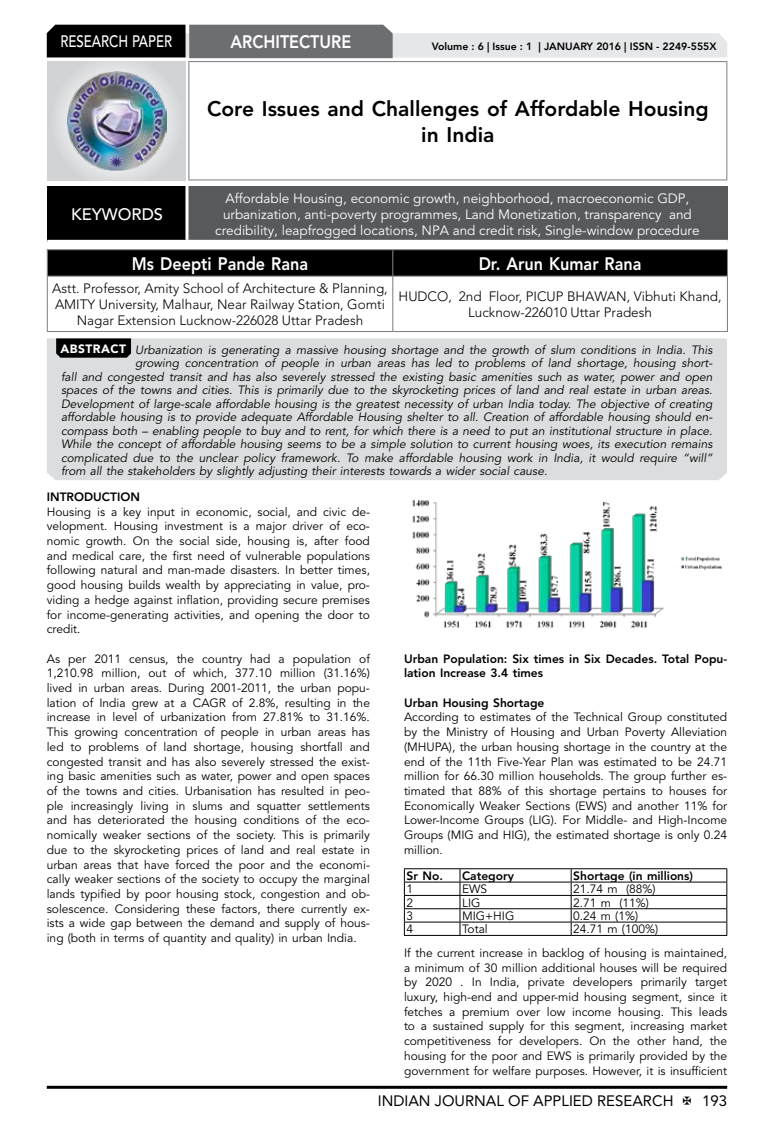
<style>
.page{position:relative;width:774px;height:1136px;background:#fff}
.page>*{position:absolute;margin:0;border:0;box-sizing:border-box;transform-origin:0 0}
.t1{font:800 21px/26.2px "Avenir LT Std";color:#000;text-align:center}
.t2{font:800 18px "Avenir LT Std";color:#fff;scale:.9 1}
.t3{font:500 16.5px "Avenir LT Std";color:#fff;scale:.8 1}
.t4{font:500 16.5px "Avenir LT Std";color:#fff}
.t5{font:15px "Avenir LT Std";color:#000}
.t6{font:300 13.5px/16.2px "Avenir LT Std";color:#000;text-align:center}
.t7{font:13.5px/16.2px "Avenir LT Std";color:#fff;text-align:center}
.t8{font:12px/14.7px "Avenir LT Std";color:#000;text-align:justify}
.t9{font:italic 12px "Avenir LT Std";color:#000}
.t10{font:800 12px/14.7px "Avenir LT Std";color:#000}
.t11{font:800 10.5px "Avenir LT Std";color:#000}
.s1{font-weight:900;font-style:normal;color:#fff}
</style>
<div class="page">
<hr style="left:47px;top:1085px;width:680px;height:3px;background:#000">
<div style="left:48px;top:62px;width:137px;height:118px;background:linear-gradient(to right,#d9dadb,#d9dadb)"></div>
<img style="left:68px;top:71px;width:99px;height:100px">
<svg style="left:47px;top:25px;width:680px;height:33px;background:#979899"></svg>
<hr style="left:188px;top:61px;width:539px;height:1px;background:#808285">
<hr style="left:188px;top:62px;width:1px;height:117px;background:#808285">
<hr style="left:726px;top:62px;width:1px;height:117px;background:#808285">
<hr style="left:188px;top:179px;width:539px;height:1px;background:#808285">
<hr style="left:47px;top:249px;width:346px;height:1px;background:#808285">
<hr style="left:393px;top:249px;width:335px;height:1px;background:#808285">
<div style="left:47px;top:250px;width:681px;height:25px;background:#000"></div>
<hr style="left:47px;top:275px;width:346px;height:1px;background:#808285">
<hr style="left:47px;top:276px;width:1px;height:55px;background:#808285">
<hr style="left:393px;top:275px;width:335px;height:1px;background:#808285">
<hr style="left:392px;top:276px;width:1px;height:55px;background:#808285">
<hr style="left:727px;top:276px;width:1px;height:55px;background:#808285">
<hr style="left:47px;top:331px;width:346px;height:1px;background:#808285">
<hr style="left:393px;top:331px;width:335px;height:1px;background:#808285">
<div style="left:47px;top:186px;width:140px;height:55px;background:#000"></div>
<div style="left:187px;top:186px;width:541px;height:55px;background:#58595b"></div>
<hr style="left:185px;top:186px;width:3px;height:54px;background:#fff">
<hr style="left:47px;top:240px;width:140px;height:3px;background:#fff">
<hr style="left:187px;top:240px;width:541px;height:3px;background:#fff">
<div style="left:47px;top:338px;width:680px;height:142px;background:#dcddde"></div>
<svg style="left:56px;top:338px;width:75px;height:19px"></svg>
<img style="left:412px;top:500px;width:310px;height:128px">
<svg style="left:404px;top:868px;width:323px;height:66px"></svg>
<hr style="left:404px;top:934px;width:56px;height:1px;background:#000">
<hr style="left:460px;top:934px;width:111px;height:1px;background:#000">
<hr style="left:571px;top:934px;width:156px;height:1px;background:#000">
<h3 class="t3" style="left:60px;top:32px;width:139px">RESEARCH PAPER</h3>
<h3 class="t4" style="left:71px;top:204px;width:94px">KEYWORDS</h3>
<h2 class="t2" style="left:230px;top:31px;width:136px">ARCHITECTURE</h2>
<p class="t11" style="left:432px;top:41px;width:286px">Volume : 6 | Issue : 1 | JANUARY 2016 | ISSN - 2249-555X</p>
<h1 class="t1" style="left:207px;top:95px;width:503px">Core Issues and Challenges of Affordable Housing in India</h1>
<p class="t7" style="left:215px;top:190px;width:486px">Affordable Housing, economic growth, neighborhood, macroeconomic GDP, urbanization, anti-poverty programmes, Land Monetization, transparency and credibility, leapfrogged locations, NPA and credit risk, Single-window procedure</p>
<h2 class="t2" style="left:132px;top:253px;width:197px">Ms Deepti Pande Rana</h2>
<h2 class="t2" style="left:479px;top:253px;width:182px">Dr. Arun Kumar Rana</h2>
<p class="t6" style="left:52px;top:280px;width:337px">Astt. Professor, Amity School of Architecture &amp; Planning,<br>AMITY University, Malhaur, Near Railway Station, Gomti<br>Nagar Extension Lucknow-226028 Uttar Pradesh</p>
<p class="t6" style="left:399px;top:288px;width:324px">HUDCO, 2nd Floor, PICUP BHAWAN, Vibhuti Khand,<br>Lucknow-226010 Uttar Pradesh</p>
<p class="t9" style="left:60px;top:342px;width:654px"><span class="s1">ABSTRACT</span> Urbanization is generating a massive housing shortage and the growth of slum conditions in India. This</p>
<p class="t9" style="left:135px;top:356px;width:579px">growing concentration of people in urban areas has led to problems of land shortage, housing short-</p>
<p class="t9" style="left:61px;top:369px;width:653px">fall and congested transit and has also severely stressed the existing basic amenities such as water, power and open</p>
<p class="t9" style="left:61px;top:383px;width:653px">spaces of the towns and cities. This is primarily due to the skyrocketing prices of land and real estate in urban areas.</p>
<p class="t9" style="left:61px;top:396px;width:653px">Development of large-scale affordable housing is the greatest necessity of urban India today. The objective of creating</p>
<p class="t9" style="left:61px;top:410px;width:653px">affordable housing is to provide adequate Affordable Housing shelter to all. Creation of affordable housing should en-</p>
<p class="t9" style="left:61px;top:423px;width:653px">compass both – enabling people to buy and to rent, for which there is a need to put an institutional structure in place.</p>
<p class="t9" style="left:61px;top:437px;width:653px">While the concept of affordable housing seems to be a simple solution to current housing woes, its execution remains</p>
<p class="t9" style="left:61px;top:450px;width:653px">complicated due to the unclear policy framework. To make affordable housing work in India, it would require “will”</p>
<p class="t9" style="left:61px;top:464px;width:488px">from all the stakeholders by slightly adjusting their interests towards a wider social cause.</p>
<p class="t10" style="left:47px;top:489px;width:95px">INTRODUCTION</p>
<p class="t8" style="left:47px;top:504px;width:325px">Housing is a key input in economic, social, and civic de&shy;velopment. Housing investment is a major driver of eco&shy;nomic growth. On the social side, housing is, after food and medical care, the first need of vulnerable populations following natural and man-made disasters. In better times, good housing builds wealth by appreciating in value, pro&shy;viding a hedge against inflation, providing secure premises for income-generating activities, and opening the door to credit.</p>
<p class="t8" style="left:47px;top:651px;width:325px">As per 2011 census, the country had a population of 1,210.98 million, out of which, 377.10 million (31.16%) lived in urban areas. During 2001-2011, the urban popu&shy;lation of India grew at a CAGR of 2.8%, resulting in the increase in level of urbanization from 27.81% to 31.16%.<br>This growing concentration of people in urban areas has led to problems of land shortage, housing shortfall and congested transit and has also severely stressed the exist&shy;ing basic amenities such as water, power and open spaces of the towns and cities. Urbanisation has resulted in peo&shy;ple increasingly living in slums and squatter settlements and has deteriorated the housing conditions of the eco&shy;nomically weaker sections of the society. This is primarily due to the skyrocketing prices of land and real estate in urban areas that have forced the poor and the economi&shy;cally weaker sections of the society to occupy the marginal lands typified by poor housing stock, congestion and ob&shy;solescence. Considering these factors, there currently ex&shy;ists a wide gap between the demand and supply of hous&shy;ing (both in terms of quantity and quality) in urban India.</p>
<p class="t10" style="left:404px;top:651px;width:325px">Urban Population: Six times in Six Decades. Total Popu&shy;lation Increase 3.4 times</p>
<p class="t10" style="left:404px;top:695px;width:142px">Urban Housing Shortage</p>
<p class="t8" style="left:404px;top:710px;width:325px">According to estimates of the Technical Group constituted by the Ministry of Housing and Urban Poverty Alleviation (MHUPA), the urban housing shortage in the country at the end of the 11th Five-Year Plan was estimated to be 24.71 million for 66.30 million households. The group further es&shy;timated that 88% of this shortage pertains to houses for Economically Weaker Sections (EWS) and another 11% for Lower-Income Groups (LIG). For Middle- and High-Income Groups (MIG and HIG), the estimated shortage is only 0.24 million.</p>
<p class="t10" style="left:406px;top:868px;width:38px">Sr No.</p>
<p class="t10" style="left:462px;top:868px;width:53px">Category</p>
<p class="t10" style="left:573px;top:868px;width:121px">Shortage (in millions)</p>
<p class="t8" style="left:406px;top:882px;width:8px">1</p>
<p class="t8" style="left:462px;top:882px;width:27px">EWS</p>
<p class="t8" style="left:573px;top:882px;width:84px">21.74 m (88%)</p>
<p class="t8" style="left:406px;top:895px;width:8px">2</p>
<p class="t8" style="left:462px;top:895px;width:20px">LIG</p>
<p class="t8" style="left:573px;top:895px;width:77px">2.71 m (11%)</p>
<p class="t8" style="left:406px;top:908px;width:8px">3</p>
<p class="t8" style="left:462px;top:908px;width:54px">MIG+HIG</p>
<p class="t8" style="left:573px;top:908px;width:66px">0.24 m (1%)</p>
<p class="t8" style="left:406px;top:922px;width:8px">4</p>
<p class="t8" style="left:462px;top:922px;width:27px">Total</p>
<p class="t8" style="left:404px;top:917px;width:325px;line-height:23.5px;text-indent:169px">24.71 m (100%)<br>If the current increase in backlog of housing is maintained,</p>
<p class="t8" style="left:404px;top:960px;width:325px">a minimum of 30 million additional houses will be required by 2020 . In India, private developers primarily target luxury, high-end and upper-mid housing segment, since it fetches a premium over low income housing. This leads to a sustained supply for this segment, increasing market competitiveness for developers. On the other hand, the housing for the poor and EWS is primarily provided by the government for welfare purposes. However, it is insufficient</p>
<p class="t5" style="left:378px;top:1091px;width:297px">INDIAN JOURNAL OF APPLIED RESEARCH</p>
<p class="t5" style="left:702px;top:1091px;width:27px">193</p>
</div>
